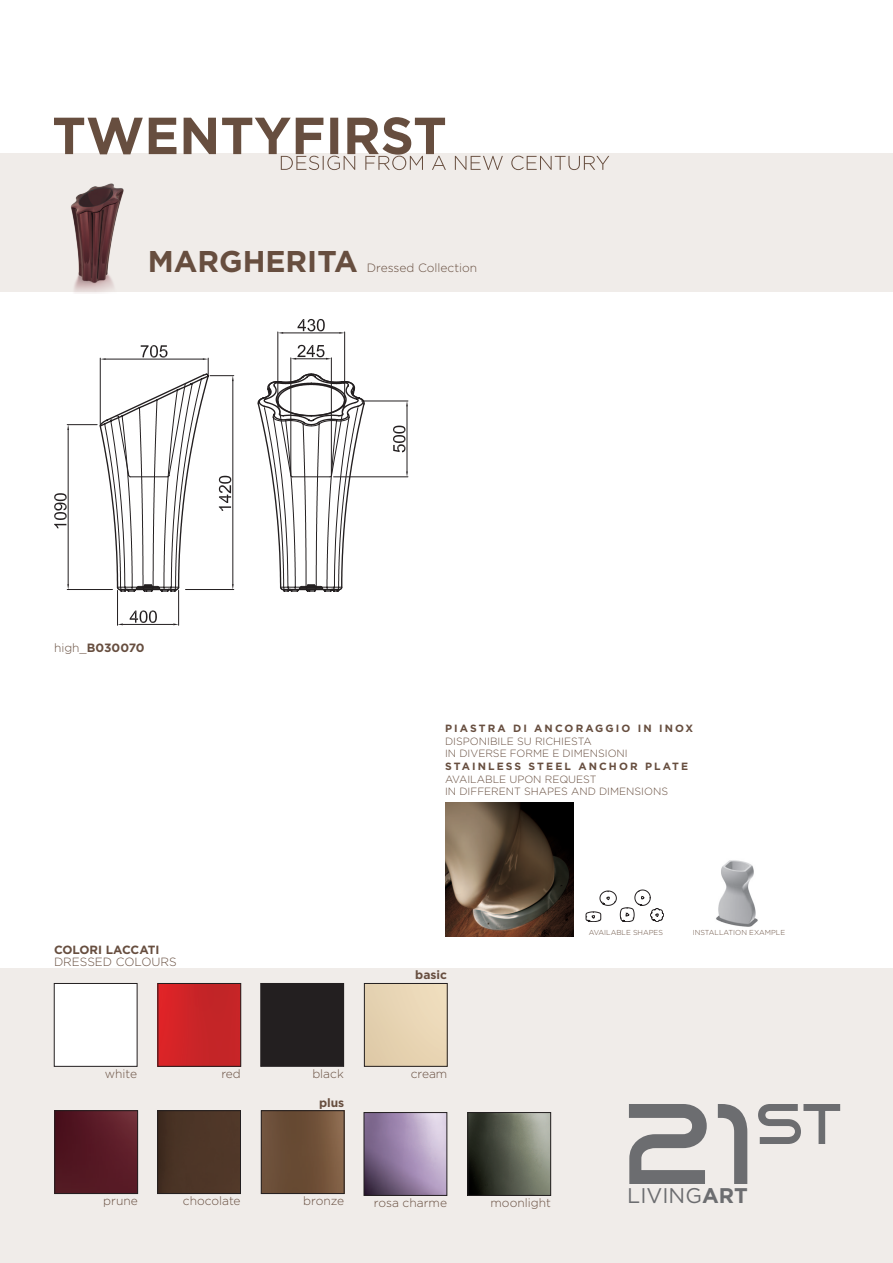
<style>
.page{position:relative;width:893px;height:1263px;background:#fff}
.page>*{position:absolute;margin:0;border:0;box-sizing:border-box;transform-origin:0 0}
.t1{font:700 30px "Gotham";color:#674e3f}
.t2{font:21.15px "Gotham";color:#6c6d70}
.t3{font:300 12px "Gotham";color:#674e3f}
.t4{font:700 12px "Gotham";color:#674e3f}
.t5{font:300 11.85px "Gotham";color:#674e3f}
.t6{font:700 11.85px "Gotham";color:#674e3f}
.t7{font:300 10.5px "Gotham";color:#674e3f}
.t8{font:700 10.5px "Gotham";letter-spacing:.2em;color:#674e3f}
.t9{font:300 7.2px "Gotham";color:#674e3f}
.s1{font-weight:300}
.s2{font-weight:700}
</style>
<div class="page">
<div style="left:0;top:153px;width:893px;height:138px;background:#f0ece9"></div>
<svg style="left:54px;top:117px;width:555px;height:53px"></svg>
<img style="left:445px;top:803px;width:129px;height:133px">
<svg style="left:586px;top:890px;width:78px;height:32px"></svg>
<img style="left:716px;top:860px;width:42px;height:67px">
<img style="left:47px;top:183px;width:87px;height:110px">
<hr style="left:178px;top:590px;width:1px;height:35px;background:#231f20">
<hr style="left:117px;top:590px;width:1px;height:35px;background:#231f20">
<hr style="left:123px;top:624px;width:50px;height:1px;background:#231f20">
<svg style="left:130px;top:610px;width:27px;height:13px"></svg>
<hr style="left:67px;top:424px;width:30px;height:1px;background:#231f20">
<hr style="left:67px;top:589px;width:45px;height:1px;background:#231f20">
<hr style="left:68px;top:430px;width:1px;height:154px;background:#231f20">
<svg style="left:54px;top:493px;width:13px;height:35px"></svg>
<hr style="left:278px;top:332px;width:1px;height:75px;background:#231f20">
<hr style="left:344px;top:332px;width:1px;height:75px;background:#231f20">
<hr style="left:283px;top:333px;width:56px;height:1px;background:#231f20">
<svg style="left:339px;top:332px;width:6px;height:2px"></svg>
<svg style="left:297px;top:319px;width:28px;height:12px"></svg>
<hr style="left:361px;top:401px;width:47px;height:1px;background:#231f20">
<hr style="left:334px;top:476px;width:74px;height:1px;background:#231f20">
<hr style="left:407px;top:406px;width:1px;height:65px;background:#231f20">
<svg style="left:406px;top:471px;width:2px;height:6px"></svg>
<svg style="left:393px;top:426px;width:12px;height:26px"></svg>
<hr style="left:291px;top:358px;width:1px;height:116px;background:#231f20">
<hr style="left:331px;top:358px;width:1px;height:116px;background:#231f20">
<svg style="left:291px;top:345px;width:40px;height:15px"></svg>
<svg style="left:99px;top:345px;width:135px;height:248px"></svg>
<svg style="left:257px;top:373px;width:109px;height:219px"></svg>
<div style="left:0;top:968px;width:893px;height:295px;background:#f0ece9"></div>
<svg style="left:629px;top:1104px;width:78px;height:80px"></svg>
<svg style="left:718px;top:1104px;width:29px;height:80px"></svg>
<svg style="left:758px;top:1104px;width:82px;height:40px"></svg>
<div style="left:54px;top:983px;width:83px;height:83px;background:#fff"></div>
<div style="left:54px;top:983px;width:83px;height:83px;border:1px solid #231f20"></div>
<img style="left:160px;top:985px;width:79px;height:79px">
<div style="left:158px;top:983px;width:83px;height:83px;border:1px solid #231f20"></div>
<div style="left:261px;top:983px;width:83px;height:83px;background:#231f20"></div>
<div style="left:364px;top:983px;width:83px;height:83px;border:1px solid #231f20"></div>
<img style="left:57px;top:1112px;width:79px;height:80px">
<div style="left:55px;top:1110px;width:83px;height:84px;border:1px solid #231f20"></div>
<img style="left:159px;top:1112px;width:80px;height:80px">
<div style="left:157px;top:1110px;width:84px;height:84px;border:1px solid #231f20"></div>
<img style="left:263px;top:1112px;width:79px;height:80px">
<div style="left:261px;top:1110px;width:83px;height:84px;border:1px solid #231f20"></div>
<img style="left:366px;top:1114px;width:79px;height:79px">
<div style="left:364px;top:1112px;width:83px;height:83px;border:1px solid #231f20"></div>
<img style="left:470px;top:1114px;width:79px;height:79px">
<div style="left:468px;top:1112px;width:83px;height:83px;border:1px solid #231f20"></div>
<p class="t1" style="left:148px;top:244px;width:212px">MARGHERITA</p>
<p class="t3" style="left:367px;top:262px;width:112px">Dressed Collection</p>
<p class="t4" style="left:54px;top:641px;width:92px"><span class="s1">high_</span>B030070</p>
<p class="t6" style="left:54px;top:943px;width:107px">COLORI LACCATI</p>
<p class="t5" style="left:54px;top:955px;width:124px">DRESSED COLOURS</p>
<p class="t8" style="left:445px;top:722px;width:250px">PIASTRA DI ANCORAGGIO IN INOX</p>
<p class="t7" style="left:445px;top:735px;width:148px">DISPONIBILE SU RICHIESTA</p>
<p class="t7" style="left:445px;top:748px;width:184px">IN DIVERSE FORME E DIMENSIONI</p>
<p class="t8" style="left:445px;top:760px;width:245px">STAINLESS STEEL ANCHOR PLATE</p>
<p class="t7" style="left:445px;top:773px;width:153px">AVAILABLE UPON REQUEST</p>
<p class="t7" style="left:445px;top:786px;width:225px">IN DIFFERENT SHAPES AND DIMENSIONS</p>
<p class="t4" style="left:415px;top:968px;width:33px">basic</p>
<p class="t9" style="left:589px;top:928px;width:76px">AVAILABLE SHAPES</p>
<p class="t9" style="left:693px;top:928px;width:94px">INSTALLATION EXAMPLE</p>
<p class="t3" style="left:105px;top:1067px;width:34px">white</p>
<p class="t3" style="left:221px;top:1067px;width:21px">red</p>
<p class="t3" style="left:312px;top:1067px;width:33px">black</p>
<p class="t3" style="left:411px;top:1067px;width:38px">cream</p>
<p class="t4" style="left:319px;top:1096px;width:27px">plus</p>
<p class="t3" style="left:103px;top:1194px;width:36px">prune</p>
<p class="t3" style="left:183px;top:1194px;width:59px">chocolate</p>
<p class="t3" style="left:303px;top:1194px;width:43px">bronze</p>
<p class="t3" style="left:374px;top:1196px;width:75px">rosa charme</p>
<p class="t3" style="left:491px;top:1196px;width:62px">moonlight</p>
<p class="t2" style="left:627px;top:1184px;width:122px">LIVING<span class="s2">ART</span></p>
</div>
